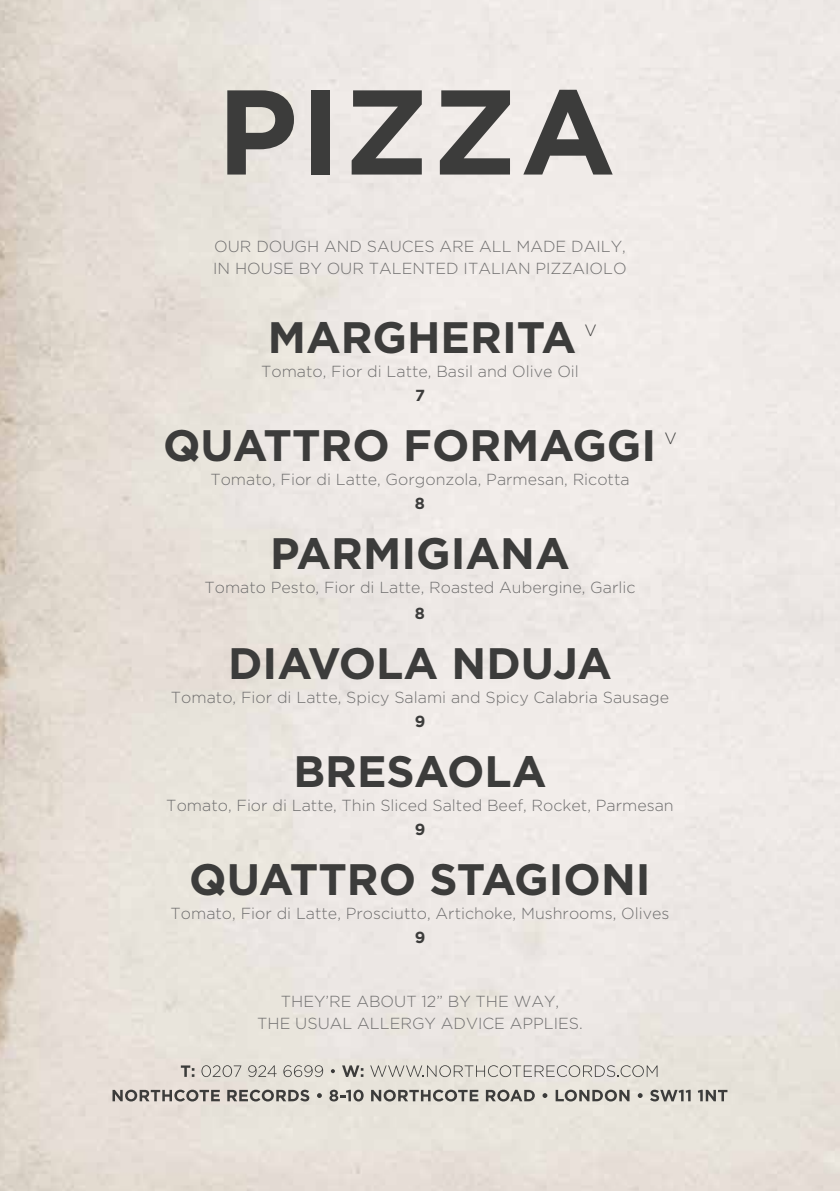
<style>
.page{position:relative;width:840px;height:1191px;background:#fff}
.page>*{position:absolute;margin:0;border:0;box-sizing:border-box;transform-origin:0 0}
.t1{font:700 120.2px "Gotham";letter-spacing:.025em;color:#3c3c3b}
.t2{font:700 44px "Gotham";color:#3c3c3b}
.t3{font:300 16.4px "Gotham";color:#3c3c3b}
.t4{font:300 16px/22px "Gotham";color:#706f6f}
.t5{font:700 16px "Gotham";color:#3c3c3b}
</style>
<div class="page">
<img style="left:0;top:0;width:839px;height:1191px">
<svg style="left:181px;top:1065px;width:13px;height:11px"></svg>
<svg style="left:201px;top:1065px;width:40px;height:12px"></svg>
<svg style="left:248px;top:1065px;width:28px;height:12px"></svg>
<svg style="left:283px;top:1065px;width:40px;height:12px"></svg>
<svg style="left:331px;top:1069px;width:4px;height:4px"></svg>
<svg style="left:342px;top:1065px;width:21px;height:12px"></svg>
<svg style="left:370px;top:1065px;width:287px;height:12px;background:#cac6c0"></svg>
<svg style="left:112px;top:1089px;width:108px;height:12px"></svg>
<svg style="left:227px;top:1089px;width:82px;height:12px"></svg>
<svg style="left:317px;top:1093px;width:5px;height:5px"></svg>
<svg style="left:329px;top:1089px;width:34px;height:12px"></svg>
<svg style="left:371px;top:1089px;width:107px;height:12px"></svg>
<svg style="left:485px;top:1089px;width:49px;height:12px"></svg>
<svg style="left:542px;top:1093px;width:5px;height:5px"></svg>
<svg style="left:555px;top:1089px;width:74px;height:12px"></svg>
<svg style="left:637px;top:1093px;width:5px;height:5px"></svg>
<svg style="left:649px;top:1089px;width:41px;height:12px"></svg>
<svg style="left:697px;top:1089px;width:30px;height:12px"></svg>
<h1 class="t1" style="left:217px;top:52px;width:399px">PIZZA</h1>
<p class="t4" style="left:213px;top:235px;width:415px">OUR DOUGH AND SAUCES ARE ALL MADE DAILY,<br>IN HOUSE BY OUR TALENTED ITALIAN PIZZAIOLO</p>
<h2 class="t2" style="left:267px;top:308px;width:310px">MARGHERITA</h2>
<p class="t3" style="left:584px;top:320px;width:14px">V</p>
<p class="t4" style="left:261px;top:360px;width:319px">Tomato, Fior di Latte, Basil and Olive Oil</p>
<p class="t5" style="left:415px;top:385px;width:11px">7</p>
<h2 class="t2" style="left:163px;top:416px;width:494px">QUATTRO FORMAGGI</h2>
<p class="t3" style="left:664px;top:428px;width:14px">V</p>
<p class="t4" style="left:210px;top:468px;width:420px">Tomato, Fior di Latte, Gorgonzola, Parmesan, Ricotta</p>
<p class="t5" style="left:414px;top:493px;width:12px">8</p>
<h2 class="t2" style="left:270px;top:524px;width:301px">PARMIGIANA</h2>
<p class="t4" style="left:204px;top:576px;width:432px">Tomato Pesto, Fior di Latte, Roasted Aubergine, Garlic</p>
<p class="t5" style="left:414px;top:603px;width:12px">8</p>
<h2 class="t2" style="left:228px;top:634px;width:385px">DIAVOLA NDUJA</h2>
<p class="t4" style="left:171px;top:686px;width:499px">Tomato, Fior di Latte, Spicy Salami and Spicy Calabria Sausage</p>
<p class="t5" style="left:414px;top:711px;width:12px">9</p>
<h2 class="t2" style="left:293px;top:742px;width:254px">BRESAOLA</h2>
<p class="t4" style="left:166px;top:794px;width:508px">Tomato, Fior di Latte, Thin Sliced Salted Beef, Rocket, Parmesan</p>
<p class="t5" style="left:414px;top:819px;width:12px">9</p>
<h2 class="t2" style="left:189px;top:850px;width:462px">QUATTRO STAGIONI</h2>
<p class="t4" style="left:170px;top:902px;width:500px">Tomato, Fior di Latte, Prosciutto, Artichoke, Mushrooms, Olives</p>
<p class="t5" style="left:414px;top:927px;width:12px">9</p>
<p class="t4" style="left:257px;top:989px;width:327px;text-align:center">THEY’RE ABOUT 12” BY THE WAY,<br>THE USUAL ALLERGY ADVICE APPLIES.</p>
</div>
